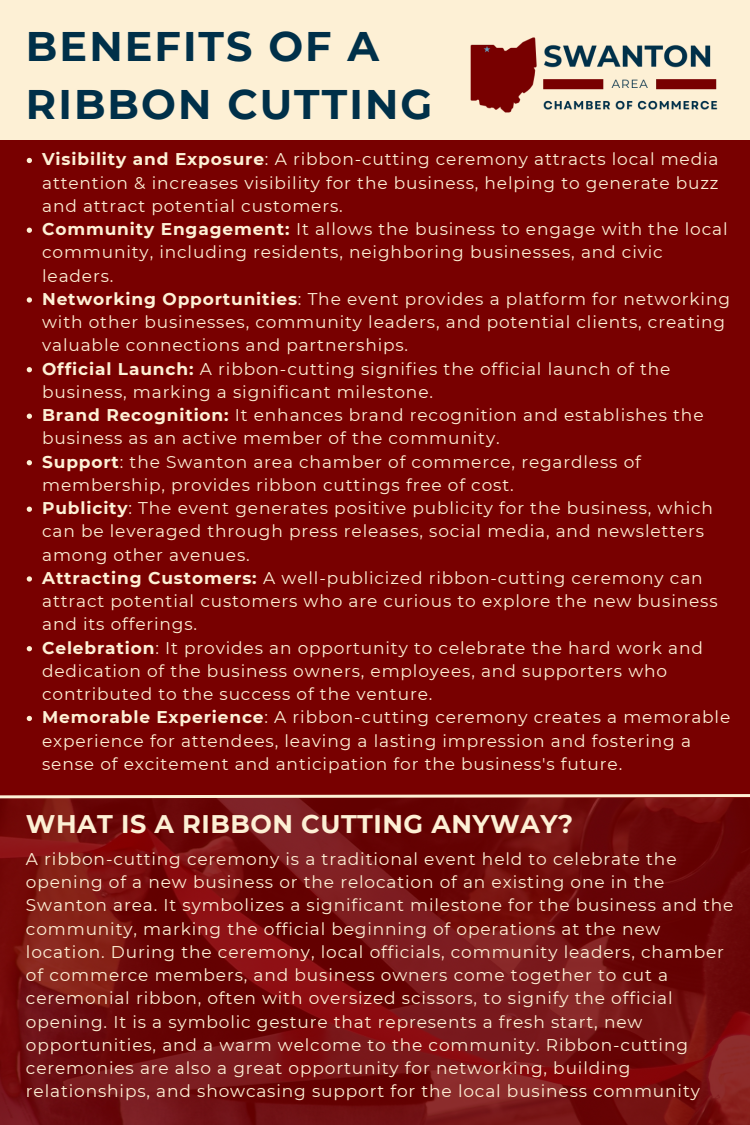
<style>
.page{position:relative;width:750px;height:1125px;background:#780000}
.page>*{position:absolute;margin:0;border:0;box-sizing:border-box;transform-origin:0 0}
.t1{font:700 41.3px "Montserrat";letter-spacing:.05em;color:#003049}
.t2{font:700 25.5px "Montserrat";letter-spacing:.02em;color:#fdf0d5}
.t3{font:17px/23.2px "Montserrat";letter-spacing:.05em;color:#fdf0d5}
.s1{font-weight:700}
</style>
<div class="page">
<div style="left:0;top:0;width:750px;height:139px;background:#fdf0d5"></div>
<img style="left:0;top:800px;width:750px;height:325px">
<svg style="left:27px;top:158px;width:5px;height:5px"></svg>
<svg style="left:27px;top:228px;width:5px;height:5px"></svg>
<svg style="left:27px;top:297px;width:5px;height:6px"></svg>
<svg style="left:27px;top:367px;width:5px;height:5px"></svg>
<svg style="left:27px;top:414px;width:5px;height:5px"></svg>
<svg style="left:27px;top:460px;width:5px;height:5px"></svg>
<svg style="left:27px;top:507px;width:5px;height:5px"></svg>
<svg style="left:27px;top:576px;width:5px;height:6px"></svg>
<svg style="left:27px;top:646px;width:5px;height:5px"></svg>
<svg style="left:27px;top:716px;width:5px;height:5px"></svg>
<img style="left:465px;top:37px;width:259px;height:103px">
<svg style="left:0;top:794px;width:750px;height:6px;background:#b77b6e"></svg>
<p class="t1" style="left:26px;top:21px;width:355px">BENEFITS OF A</p>
<p class="t1" style="left:26px;top:79px;width:408px">RIBBON CUTTING</p>
<p class="t3" style="left:42px;top:148px;width:678px;text-align:justify"><span class="s1">Visibility and Exposure</span>: A ribbon-cutting ceremony attracts local media attention &amp; increases visibility for the business, helping to generate buzz and attract potential customers.</p>
<p class="t3" style="left:42px;top:217px;width:687px"><span class="s1">Community Engagement:</span> It allows the business to engage with the local community, including residents, neighboring businesses, and civic leaders.</p>
<p class="t3" style="left:42px;top:287px;width:689px"><span class="s1">Networking Opportunities</span>: The event provides a platform for networking with other businesses, community leaders, and potential clients, creating valuable connections and partnerships.</p>
<p class="t3" style="left:42px;top:357px;width:630px"><span class="s1">Official Launch:</span> A ribbon-cutting signifies the official launch of the business, marking a significant milestone.</p>
<p class="t3" style="left:42px;top:403px;width:663px"><span class="s1">Brand Recognition:</span> It enhances brand recognition and establishes the business as an active member of the community.</p>
<p class="t3" style="left:42px;top:450px;width:600px"><span class="s1">Support</span>: the Swanton area chamber of commerce, regardless of membership, provides ribbon cuttings free of cost.</p>
<p class="t3" style="left:42px;top:496px;width:672px"><span class="s1">Publicity</span>: The event generates positive publicity for the business, which can be leveraged through press releases, social media, and newsletters among other avenues.</p>
<p class="t3" style="left:42px;top:566px;width:677px"><span class="s1">Attracting Customers:</span> A well-publicized ribbon-cutting ceremony can attract potential customers who are curious to explore the new business and its offerings.</p>
<p class="t3" style="left:42px;top:636px;width:662px"><span class="s1">Celebration</span>: It provides an opportunity to celebrate the hard work and dedication of the business owners, employees, and supporters who contributed to the success of the venture.</p>
<p class="t3" style="left:42px;top:706px;width:690px"><span class="s1">Memorable Experience</span>: A ribbon-cutting ceremony creates a memorable experience for attendees, leaving a lasting impression and fostering a sense of excitement and anticipation for the business's future.</p>
<h1 class="t2" style="left:26px;top:808px;width:549px">WHAT IS A RIBBON CUTTING ANYWAY?</h1>
<h2 class="t3" style="left:26px;top:847px;width:709px">A ribbon-cutting ceremony is a traditional event held to celebrate the opening of a new business or the relocation of an existing one in the Swanton area. It symbolizes a significant milestone for the business and the community, marking the official beginning of operations at the new location. During the ceremony, local officials, community leaders, chamber of commerce members, and business owners come together to cut a ceremonial ribbon, often with oversized scissors, to signify the official opening. It is a symbolic gesture that represents a fresh start, new opportunities, and a warm welcome to the community. Ribbon-cutting ceremonies are also a great opportunity for networking, building relationships, and showcasing support for the local business community</h2>
</div>
